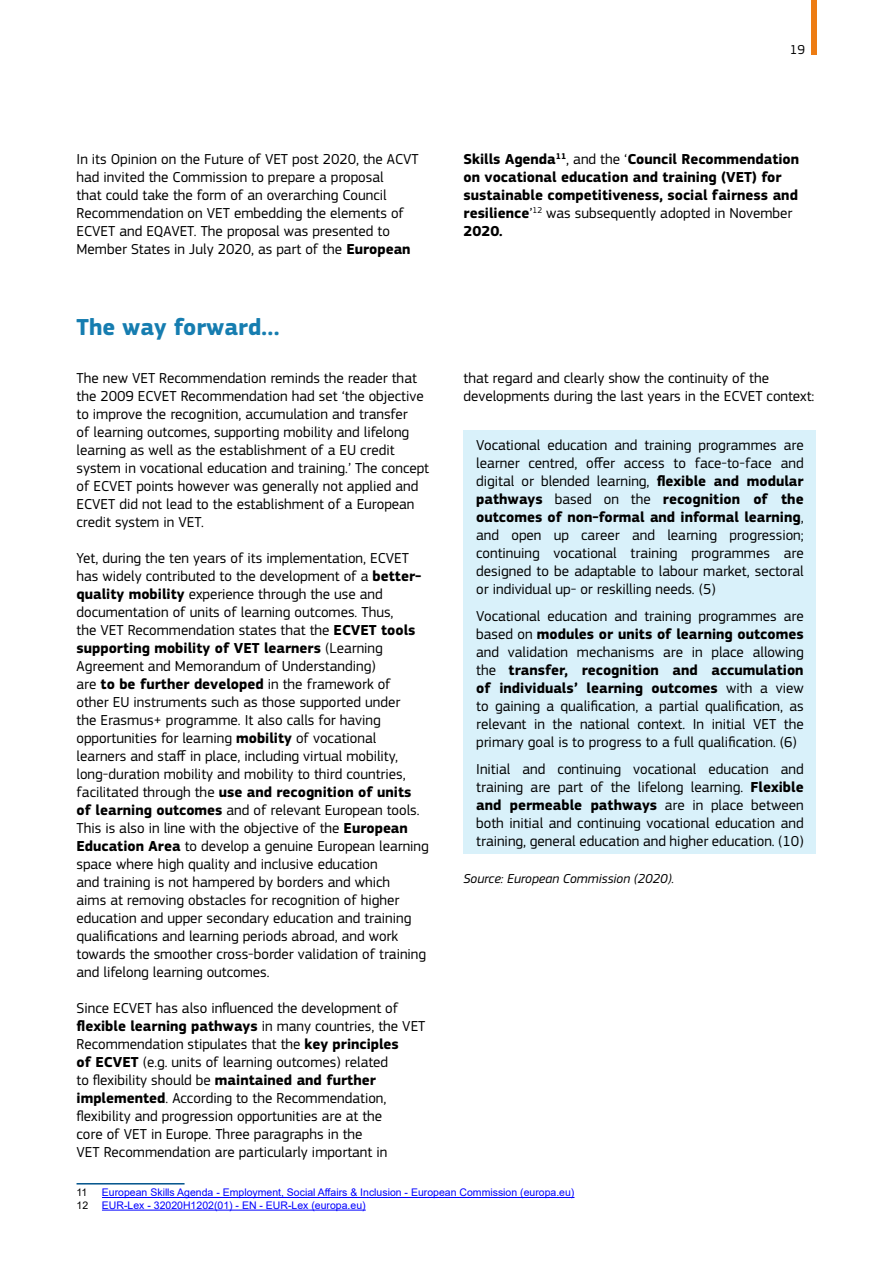
<style>
.page{position:relative;width:893px;height:1263px;background:#fff}
.page>*{position:absolute;margin:0;border:0;box-sizing:border-box;transform-origin:0 0}
.heading_2{font:700 24px "EC Square Sans Pro";color:#167db0}
.body_text{font:15px/18px "EC Square Sans Pro";color:#000}
.KA_text{font:15px/18px "EC Square Sans Pro";color:#000;text-align:justify}
.body_text-2{font:700 15px/18px "EC Square Sans Pro";color:#000}
.source_1_column{font:italic 13.5px "EC Square Sans Pro";color:#000}
.t1{font:13.5px "EC Square Sans Pro";color:#000}
.footnote{font:10.5px "Arial";color:#00f}
.footnote-2{font:10.5px "Arial";color:#000}
.s1{font-weight:700}
.s2{font-weight:400}
</style>
<div class="page">
<div style="left:811px;top:0;width:5px;height:54px;background:#ed7c13"></div>
<hr style="left:77px;top:1183px;width:108px;height:1px;background:#00538b">
<hr style="left:102px;top:1197px;width:472px;height:1px;background:#00f">
<hr style="left:102px;top:1210px;width:264px;height:1px;background:#00f">
<div style="left:463px;top:430px;width:353px;height:172px;background:#d9f1fa"></div>
<div style="left:463px;top:601px;width:353px;height:154px;background:#d9f1fa"></div>
<div style="left:463px;top:754px;width:353px;height:100px;background:#d9f1fa"></div>
<p class="t1" style="left:790px;top:41px;width:17px">19</p>
<p class="body_text" style="left:77px;top:150px;width:344px">In its Opinion on the Future of VET post 2020, the ACVT had invited the Commission to prepare a proposal<br>that could take the form of an overarching Council Recommendation on VET embedding the elements of ECVET and EQAVET. The proposal was presented to Member States in July 2020, as part of the <span class="s1">European</span></p>
<h2 class="heading_2" style="left:77px;top:312px;width:204px">The way forward…</h2>
<p class="body_text" style="left:77px;top:369px;width:354px">The new VET Recommendation reminds the reader that the 2009 ECVET Recommendation had set ‘the objective to improve the recognition, accumulation and transfer<br>of learning outcomes, supporting mobility and lifelong learning as well as the establishment of a EU credit system in vocational education and training.’ The concept of ECVET points however was generally not applied and ECVET did not lead to the establishment of a European credit system in VET.</p>
<p class="body_text" style="left:77px;top:549px;width:354px">Yet, during the ten years of its implementation, ECVET has widely contributed to the development of a <span class="s1">better&shy;quality mobility</span> experience through the use and documentation of units of learning outcomes. Thus,<br>the VET Recommendation states that the <span class="s1">ECVET tools supporting mobility of VET learners</span> (Learning Agreement and Memorandum of Understanding)<br>are <span class="s1">to be further developed</span> in the framework of<br>other EU instruments such as those supported under<br>the Erasmus+ programme. It also calls for having opportunities for learning <span class="s1">mobility</span> of vocational learners and staff in place, including virtual mobility, long-duration mobility and mobility to third countries, facilitated through the <span class="s1">use and recognition of units of learning outcomes</span> and of relevant European tools.<br>This is also in line with the objective of the <span class="s1">European Education Area</span> to develop a genuine European learning space where high quality and inclusive education<br>and training is not hampered by borders and which<br>aims at removing obstacles for recognition of higher education and upper secondary education and training qualifications and learning periods abroad, and work towards the smoother cross-border validation of training and lifelong learning outcomes.</p>
<p class="body_text" style="left:77px;top:999px;width:350px">Since ECVET has also influenced the development of <span class="s1">flexible learning pathways</span> in many countries, the VET Recommendation stipulates that the <span class="s1">key principles<br>of ECVET</span> (e.g. units of learning outcomes) related<br>to flexibility should be <span class="s1">maintained and further implemented</span>. According to the Recommendation, flexibility and progression opportunities are at the<br>core of VET in Europe. Three paragraphs in the<br>VET Recommendation are particularly important in</p>
<p class="body_text-2" style="left:463px;top:151px;width:337px">Skills Agenda<sup>11</sup><span class="s2">, and the ‘</span>Council Recommendation on vocational education and training (VET) for sustainable competitiveness, social fairness and resilience<span class="s2">’</span><sup>12</sup> <span class="s2">was subsequently adopted in November </span>2020.</p>
<p class="body_text" style="left:463px;top:369px;width:353px">that regard and clearly show the continuity of the developments during the last years in the ECVET context:</p>
<p class="KA_text" style="left:476px;top:436px;width:329px">Vocational education and training programmes are learner centred, offer access to face-to-face and digital or blended learning, <span class="s1">flexible and modular pathways</span> based on the <span class="s1">recognition of the outcomes of non-formal and informal learning</span>, and open up career and learning progression; continuing vocational training programmes are designed to be adaptable to labour market, sectoral or individual up- or reskilling needs. (5)</p>
<p class="KA_text" style="left:476px;top:607px;width:329px">Vocational education and training programmes are based on <span class="s1">modules or units of learning outcomes </span>and validation mechanisms are in place allowing the <span class="s1">transfer, recognition and accumulation of individuals’ learning outcomes</span> with a view to gaining a qualification, a partial qualification, as relevant in the national context. In initial VET the primary goal is to progress to a full qualification. (6)</p>
<p class="KA_text" style="left:476px;top:760px;width:329px">Initial and continuing vocational education and training are part of the lifelong learning. <span class="s1">Flexible and permeable pathways</span> are in place between both initial and continuing vocational education and training, general education and higher education. (10)</p>
<p class="source_1_column" style="left:463px;top:871px;width:212px">Source: European Commission (2020).</p>
<p class="footnote-2" style="left:77px;top:1185px;width:12px">11</p>
<p class="footnote" style="left:102px;top:1185px;width:474px">European Skills Agenda - Employment, Social Affairs &amp; Inclusion - European Commission (europa.eu)</p>
<p class="footnote-2" style="left:77px;top:1198px;width:13px">12</p>
<p class="footnote" style="left:102px;top:1198px;width:265px">EUR-Lex - 32020H1202(01) - EN - EUR-Lex (europa.eu)</p>
</div>
